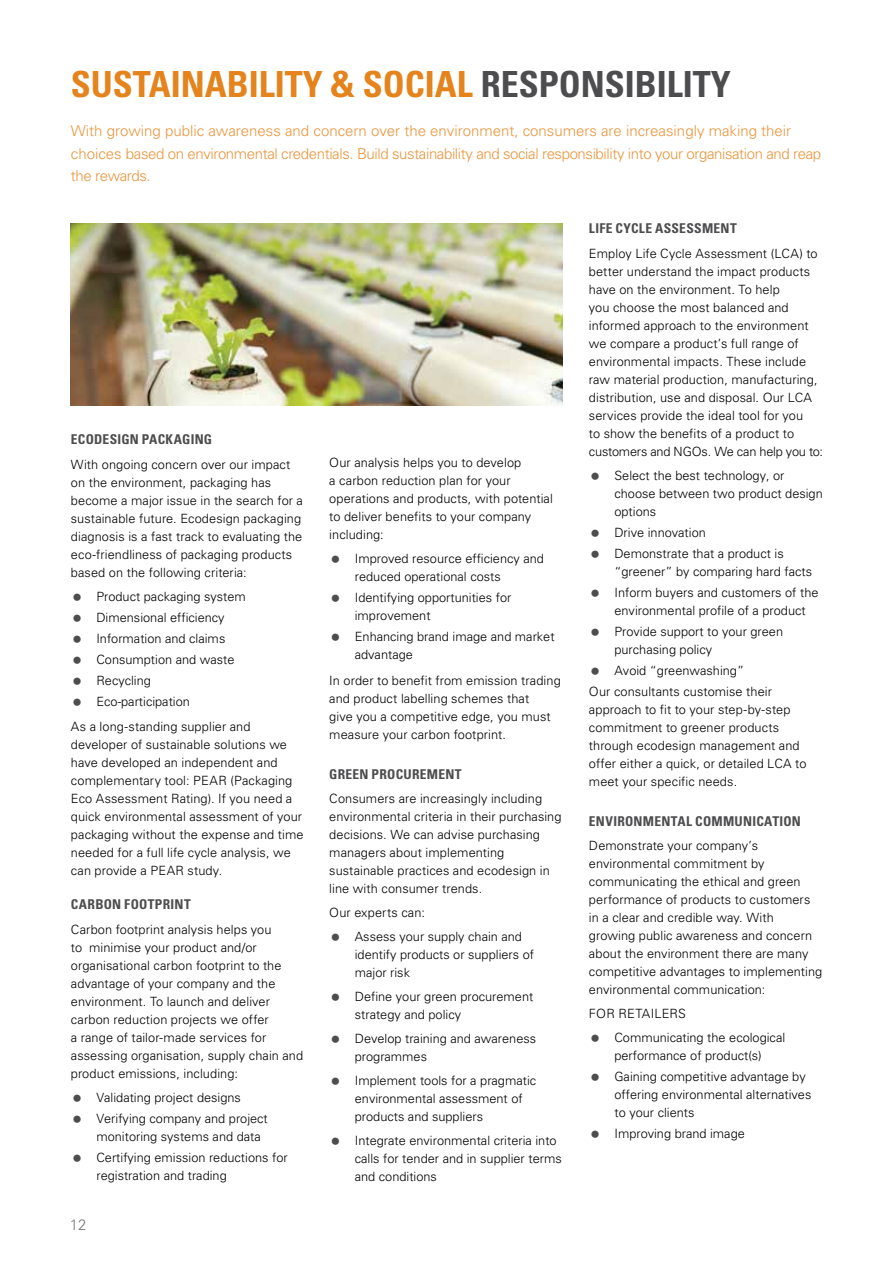
<style>
.page{position:relative;width:893px;height:1263px;background:#fff}
.page>*{position:absolute;margin:0;border:0;box-sizing:border-box;transform-origin:0 0}
.t1{font:700 condensed 36px "Univers";color:#e5831c}
.t2{font:300 15px/22.5px "Univers";letter-spacing:-.025em;color:#e9963e}
.t3{font:300 15px "Univers";color:#77787b}
.t4{font:700 condensed 13.5px "Univers";letter-spacing:.02em;color:#4d4d4f}
.t5{font:300 12.75px/18px "Univers";letter-spacing:.005em;color:#000}
.s1{color:#4d4d4f}
</style>
<div class="page">
<img style="left:71px;top:223px;width:492px;height:182px">
<h1 class="t1" style="left:71px;top:62px;width:661px">SUSTAINABILITY &amp; SOCIAL <span class="s1">RESPONSIBILITY</span></h1>
<p class="t2" style="left:71px;top:120px;width:752px">With growing public awareness and concern over the environment, consumers are increasingly making their choices based on environmental credentials. Build sustainability and social responsibility into your organisation and reap the rewards.</p>
<p class="t4" style="left:71px;top:431px;width:143px">ECODESIGN PACKAGING</p>
<p class="t5" style="left:71px;top:455px;width:234px">With ongoing concern over our impact on the environment, packaging has become a major issue in the search for a sustainable future. Ecodesign packaging diagnosis is a fast track to evaluating the eco-friendliness of packaging products based on the following criteria:</p>
<p class="t5" style="left:96px;top:586px;width:151px;line-height:21px">Product packaging system<br>Dimensional efficiency<br>Information and claims<br>Consumption and waste<br>Recycling<br>Eco-participation</p>
<p class="t5" style="left:71px;top:718px;width:234px">As a long-standing supplier and developer of sustainable solutions we have developed an independent and complementary tool: PEAR (Packaging Eco Assessment Rating). If you need a quick environmental assessment of your packaging without the expense and time needed for a full life cycle analysis, we can provide a PEAR study.</p>
<p class="t4" style="left:71px;top:896px;width:121px">CARBON FOOTPRINT</p>
<p class="t5" style="left:71px;top:920px;width:234px">Carbon footprint analysis helps you<br>to minimise your product and/or organisational carbon footprint to the advantage of your company and the environment. To launch and deliver carbon reduction projects we offer<br>a range of tailor-made services for assessing organisation, supply chain and product emissions, including:</p>
<p class="t5" style="left:96px;top:1087px;width:173px;line-height:21px">Validating project designs<br>Verifying company and project</p>
<p class="t5" style="left:96px;top:1126px;width:193px;line-height:21px">monitoring systems and data<br>Certifying emission reductions for</p>
<p class="t5" style="left:96px;top:1166px;width:132px">registration and trading</p>
<p class="t3" style="left:70px;top:1216px;width:18px">12</p>
<p class="t5" style="left:329px;top:454px;width:225px">Our analysis helps you to develop<br>a carbon reduction plan for your operations and products, with potential to deliver benefits to your company including:</p>
<p class="t5" style="left:355px;top:550px;width:191px">Improved resource efficiency and reduced operational costs</p>
<p class="t5" style="left:355px;top:589px;width:158px">Identifying opportunities for improvement</p>
<p class="t5" style="left:355px;top:628px;width:201px">Enhancing brand image and market advantage</p>
<p class="t5" style="left:329px;top:671px;width:233px">In order to benefit from emission trading and product labelling schemes that<br>give you a competitive edge, you must measure your carbon footprint.</p>
<p class="t4" style="left:329px;top:765px;width:134px">GREEN PROCUREMENT</p>
<p class="t5" style="left:329px;top:790px;width:234px">Consumers are increasingly including environmental criteria in their purchasing decisions. We can advise purchasing managers about implementing sustainable practices and ecodesign in line with consumer trends.</p>
<p class="t5" style="left:355px;top:901px;width:169px;line-height:24px;text-indent:-26px">Our experts can:<br>Assess your supply chain and</p>
<p class="t5" style="left:355px;top:946px;width:181px">identify products or suppliers of major risk</p>
<p class="t5" style="left:355px;top:988px;width:180px">Define your green procurement strategy and policy</p>
<p class="t5" style="left:355px;top:1030px;width:183px">Develop training and awareness programmes</p>
<p class="t5" style="left:355px;top:1072px;width:183px">Implement tools for a pragmatic environmental assessment of products and suppliers</p>
<p class="t5" style="left:355px;top:1132px;width:208px">Integrate environmental criteria into calls for tender and in supplier terms and conditions</p>
<p class="t4" style="left:589px;top:220px;width:149px">LIFE CYCLE ASSESSMENT</p>
<p class="t5" style="left:589px;top:244px;width:236px">Employ Life Cycle Assessment (LCA) to better understand the impact products have on the environment. To help<br>you choose the most balanced and informed approach to the environment we compare a product’s full range of environmental impacts. These include raw material production, manufacturing, distribution, use and disposal. Our LCA services provide the ideal tool for you<br>to show the benefits of a product to customers and NGOs. We can help you to:</p>
<p class="t5" style="left:614px;top:466px;width:210px">Select the best technology, or choose between two product design options</p>
<p class="t5" style="left:614px;top:522px;width:171px;line-height:21px">Drive innovation<br>Demonstrate that a product is</p>
<p class="t5" style="left:614px;top:561px;width:206px;line-height:21px">“greener” by comparing hard facts<br>Inform buyers and customers of the</p>
<p class="t5" style="left:614px;top:600px;width:193px;line-height:21px">environmental profile of a product<br>Provide support to your green</p>
<p class="t5" style="left:614px;top:640px;width:99px">purchasing policy</p>
<p class="t5" style="left:614px;top:661px;width:131px">Avoid “greenwashing”</p>
<p class="t5" style="left:589px;top:682px;width:184px">Our consultants customise their</p>
<p class="t5" style="left:589px;top:700px;width:219px">approach to fit to your step-by-step commitment to greener products through ecodesign management and offer either a quick, or detailed LCA to meet your specific needs.</p>
<p class="t4" style="left:589px;top:812px;width:214px">ENVIRONMENTAL COMMUNICATION</p>
<p class="t5" style="left:589px;top:837px;width:235px">Demonstrate your company’s environmental commitment by communicating the ethical and green performance of products to customers in a clear and credible way. With growing public awareness and concern about the environment there are many competitive advantages to implementing environmental communication:</p>
<p class="t5" style="left:614px;top:1002px;width:172px;line-height:24px;text-indent:-26px">FOR RETAILERS<br>Communicating the ecological</p>
<p class="t5" style="left:614px;top:1045px;width:193px;line-height:21px">performance of product(s)<br>Gaining competitive advantage by</p>
<p class="t5" style="left:614px;top:1086px;width:198px">offering environmental alternatives to your clients</p>
<p class="t5" style="left:614px;top:1125px;width:132px">Improving brand image</p>
</div>
